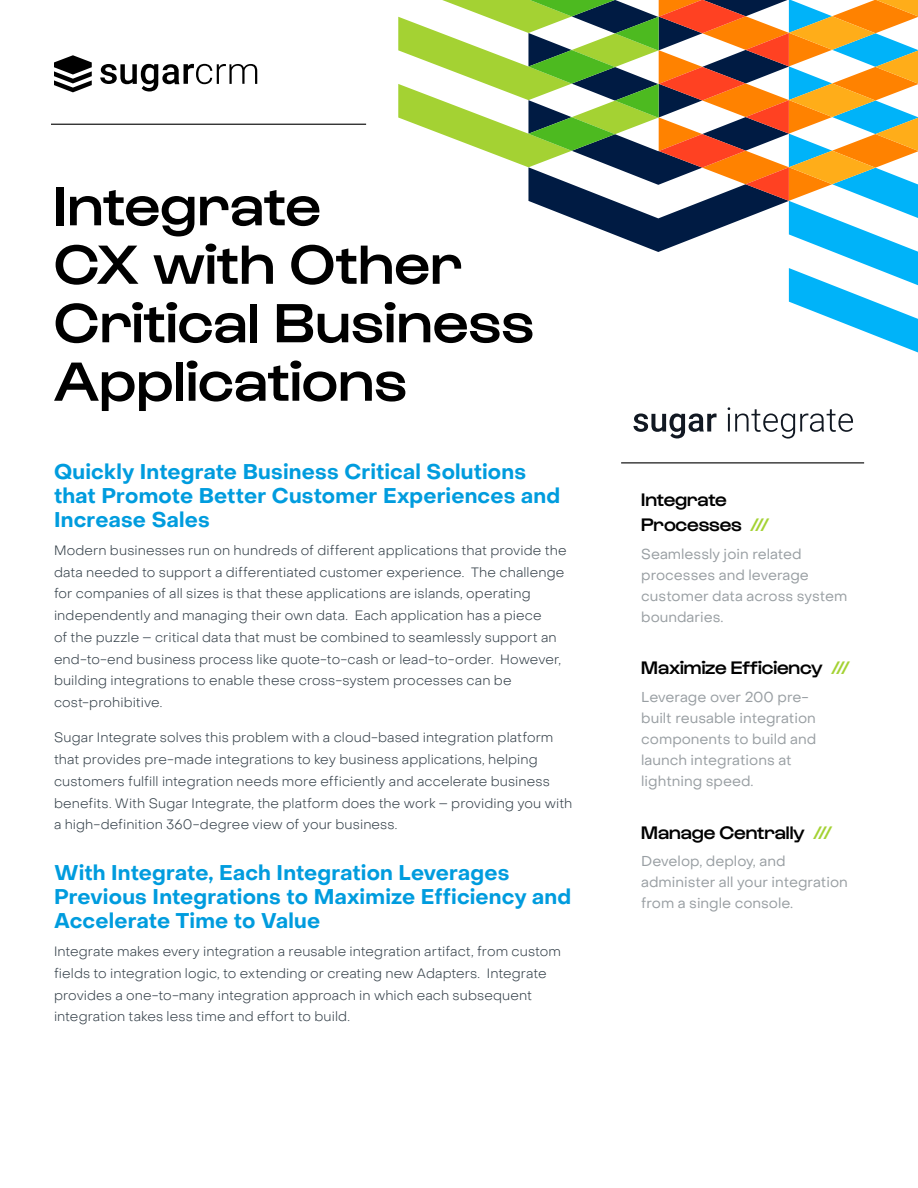
<style>
.page{position:relative;width:918px;height:1188px;background:#fff}
.page>*{position:absolute;margin:0;border:0;box-sizing:border-box;transform-origin:0 0}
.t1{font:500 57px/58.5px "Gustavo";letter-spacing:.005em;color:#000}
.t2{font:700 21px/24px "Object Sans";letter-spacing:.01em;color:#009cde}
.t3{font:500 18.75px/25.5px "Gustavo";letter-spacing:-.01em;color:#000}
.t4{font:14.25px/21px "Object Sans";color:#999fa3}
.t5{font:300 13.5px/21.8px "Object Sans";letter-spacing:.005em;color:#333f48}
.s1{color:#a4d233}
</style>
<div class="page">
<svg style="left:398px;top:0;width:520px;height:353px"></svg>
<hr style="left:51px;top:124px;width:315px;height:1px;background:#000">
<svg style="left:54px;top:55px;width:38px;height:37px"></svg>
<svg style="left:100px;top:64px;width:157px;height:28px"></svg>
<hr style="left:621px;top:462px;width:243px;height:1px;background:#000">
<svg style="left:633px;top:414px;width:84px;height:24px"></svg>
<svg style="left:728px;top:407px;width:125px;height:32px"></svg>
<h1 class="t1" style="left:54px;top:179px;width:482px">Integrate<br>CX with Other<br>Critical Business<br>Applications</h1>
<h2 class="t2" style="left:54px;top:460px;width:508px">Quickly Integrate Business Critical Solutions that Promote Better Customer Experiences and<br>Increase Sales</h2>
<p class="t5" style="left:54px;top:539px;width:514px">Modern businesses run on hundreds of different applications that provide the data needed to support a differentiated customer experience. The challenge for companies of all sizes is that these applications are islands, operating independently and managing their own data. Each application has a piece<br>of the puzzle – critical data that must be combined to seamlessly support an end-to-end business process like quote-to-cash or lead-to-order. However, building integrations to enable these cross-system processes can be cost-prohibitive.</p>
<p class="t5" style="left:54px;top:727px;width:520px">Sugar Integrate solves this problem with a cloud-based integration platform that provides pre-made integrations to key business applications, helping customers fulfill integration needs more efficiently and accelerate business benefits. With Sugar Integrate, the platform does the work – providing you with a high-definition 360-degree view of your business.</p>
<h2 class="t2" style="left:54px;top:861px;width:519px">With Integrate, Each Integration Leverages<br>Previous Integrations to Maximize Efficiency and<br>Accelerate Time to Value</h2>
<p class="t5" style="left:54px;top:941px;width:509px">Integrate makes every integration a reusable integration artifact, from custom fields to integration logic, to extending or creating new Adapters. Integrate provides a one-to-many integration approach in which each subsequent integration takes less time and effort to build.</p>
<h3 class="t3" style="left:641px;top:487px;width:130px">Integrate<br>Processes <span class="s1">///</span></h3>
<p class="t4" style="left:641px;top:544px;width:208px">Seamlessly join related processes and leverage customer data across system boundaries.</p>
<h3 class="t3" style="left:641px;top:656px;width:211px">Maximize Efficiency <span class="s1">///</span></h3>
<p class="t4" style="left:641px;top:687px;width:177px">Leverage over 200 pre&shy;built reusable integration components to build and launch integrations at lightning speed.</p>
<h3 class="t3" style="left:641px;top:820px;width:193px">Manage Centrally <span class="s1">///</span></h3>
<p class="t4" style="left:641px;top:851px;width:208px">Develop, deploy, and administer all your integration from a single console.</p>
</div>
